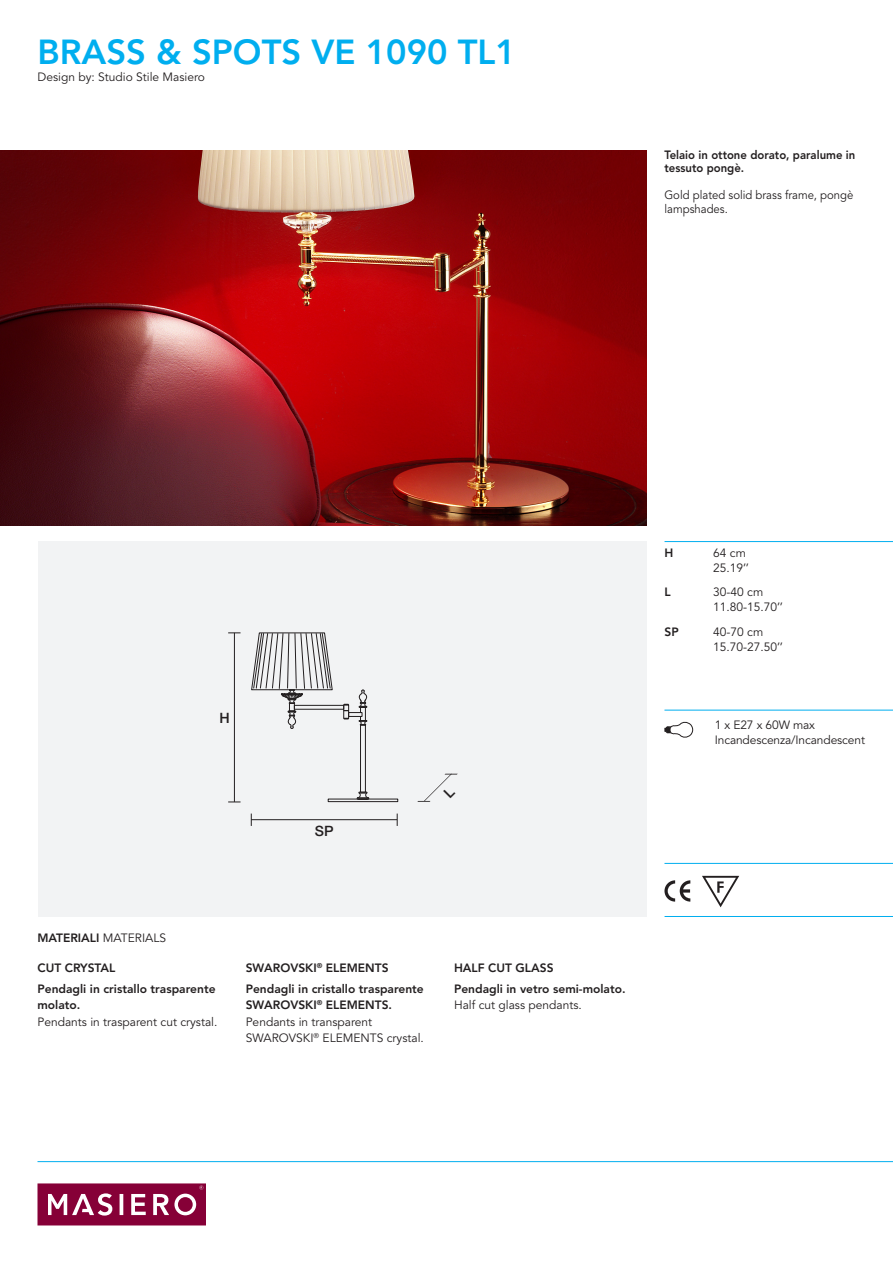
<style>
.page{position:relative;width:893px;height:1263px;background:#fff}
.page>*{position:absolute;margin:0;border:0;box-sizing:border-box;transform-origin:0 0}
.t1{font:800 34.5px "Avenir LT Std";color:#00aeef}
.t2{font:500 14.25px "Helvetica Neue LT Std";color:#231f20}
.t3{font:800 12px/16.5px "Avenir LT Std";color:#231f20}
.t4{font:12px "Avenir LT Std";color:#231f20}
.t5{font:800 12px/13.5px "Avenir LT Std";color:#231f20;scale:.94 1}
.t6{font:12px/13.5px "Avenir LT Std";color:#231f20;scale:.94 1}
.s1{font-weight:400}
</style>
<div class="page">
<svg style="left:38px;top:1183px;width:168px;height:42px;background:#9c2f5c"></svg>
<hr style="left:664px;top:710px;width:229px;height:1px;background:#00aeef">
<hr style="left:664px;top:863px;width:229px;height:1px;background:#00aeef">
<hr style="left:665px;top:541px;width:228px;height:1px;background:#00aeef">
<hr style="left:664px;top:916px;width:229px;height:1px;background:#00aeef">
<hr style="left:38px;top:1161px;width:855px;height:1px;background:#00aeef">
<svg style="left:664px;top:876px;width:75px;height:31px"></svg>
<div style="left:38px;top:542px;width:608px;height:375px;background:#f2f3f4"></div>
<img style="left:0;top:150px;width:646px;height:375px">
<svg style="left:664px;top:721px;width:29px;height:17px"></svg>
<hr style="left:234px;top:633px;width:1px;height:169px;background:#231f20">
<svg style="left:228px;top:632px;width:13px;height:1px"></svg>
<svg style="left:228px;top:802px;width:13px;height:1px"></svg>
<hr style="left:251px;top:819px;width:146px;height:1px;background:#231f20">
<svg style="left:251px;top:813px;width:1px;height:13px"></svg>
<svg style="left:397px;top:813px;width:1px;height:13px"></svg>
<div style="left:289px;top:703px;width:6px;height:8px;border:1px solid #231f20"></div>
<svg style="left:287px;top:710px;width:10px;height:19px"></svg>
<div style="left:294px;top:705px;width:50px;height:5px;border:1px solid #231f20"></div>
<div style="left:343px;top:704px;width:6px;height:7px;border:1px solid #231f20"></div>
<div style="left:343px;top:710px;width:6px;height:9px;border:1px solid #231f20"></div>
<div style="left:348px;top:712px;width:14px;height:5px;border:1px solid #231f20"></div>
<svg style="left:358px;top:689px;width:10px;height:36px"></svg>
<div style="left:360px;top:725px;width:6px;height:67px;border:1px solid #231f20"></div>
<svg style="left:356px;top:791px;width:14px;height:8px"></svg>
<div style="left:328px;top:799px;width:70px;height:3px;border:1px solid #231f20"></div>
<svg style="left:251px;top:632px;width:82px;height:72px"></svg>
<svg style="left:418px;top:773px;width:39px;height:29px"></svg>
<p class="t1" style="left:38px;top:31px;width:480px">BRASS &amp; SPOTS VE 1090 TL1</p>
<p class="t4" style="left:38px;top:70px;width:169px">Design by: Studio Stile Masiero</p>
<p class="t5" style="left:664px;top:148px;width:205px">Telaio in ottone dorato, paralume in tessuto pongè.</p>
<p class="t6" style="left:664px;top:189px;width:203px">Gold plated solid brass frame, pongè lampshades.</p>
<p class="t2" style="left:219px;top:709px;width:12px">H</p>
<p class="t2" style="left:315px;top:823px;width:20px">SP</p>
<p class="t3" style="left:38px;top:930px;width:130px">MATERIALI <span class="s1">MATERIALS</span></p>
<p class="t3" style="left:38px;top:960px;width:79px">CUT CRYSTAL</p>
<p class="t3" style="left:246px;top:960px;width:144px">SWAROVSKI<sup>®</sup> ELEMENTS</p>
<p class="t3" style="left:454px;top:960px;width:101px">HALF CUT GLASS</p>
<p class="t3" style="left:38px;top:980px;width:180px">Pendagli in cristallo trasparente molato.</p>
<p class="t4" style="left:38px;top:1015px;width:181px">Pendants in trasparent cut crystal.</p>
<p class="t3" style="left:246px;top:980px;width:180px">Pendagli in cristallo trasparente<br>SWAROVSKI<sup>®</sup> ELEMENTS.<br><span class="s1">Pendants in transparent<br>SWAROVSKI</span><sup>®</sup> <span class="s1">ELEMENTS crystal.</span></p>
<p class="t3" style="left:454px;top:980px;width:173px">Pendagli in vetro semi-molato.</p>
<p class="t4" style="left:454px;top:998px;width:129px">Half cut glass pendants.</p>
<p class="t3" style="left:664px;top:545px;width:10px">H</p>
<p class="t4" style="left:713px;top:546px;width:34px">64 cm</p>
<p class="t4" style="left:713px;top:561px;width:37px">25.19’’</p>
<p class="t3" style="left:664px;top:584px;width:8px">L</p>
<p class="t4" style="left:713px;top:585px;width:52px">30-40 cm</p>
<p class="t4" style="left:713px;top:600px;width:71px">11.80-15.70’’</p>
<p class="t3" style="left:664px;top:623px;width:16px">SP</p>
<p class="t4" style="left:713px;top:624px;width:52px">40-70 cm</p>
<p class="t4" style="left:713px;top:639px;width:71px">15.70-27.50’’</p>
<p class="t4" style="left:715px;top:718px;width:102px">1 x E27 x 60W max</p>
<p class="t4" style="left:715px;top:733px;width:152px">Incandescenza/Incandescent</p>
</div>
